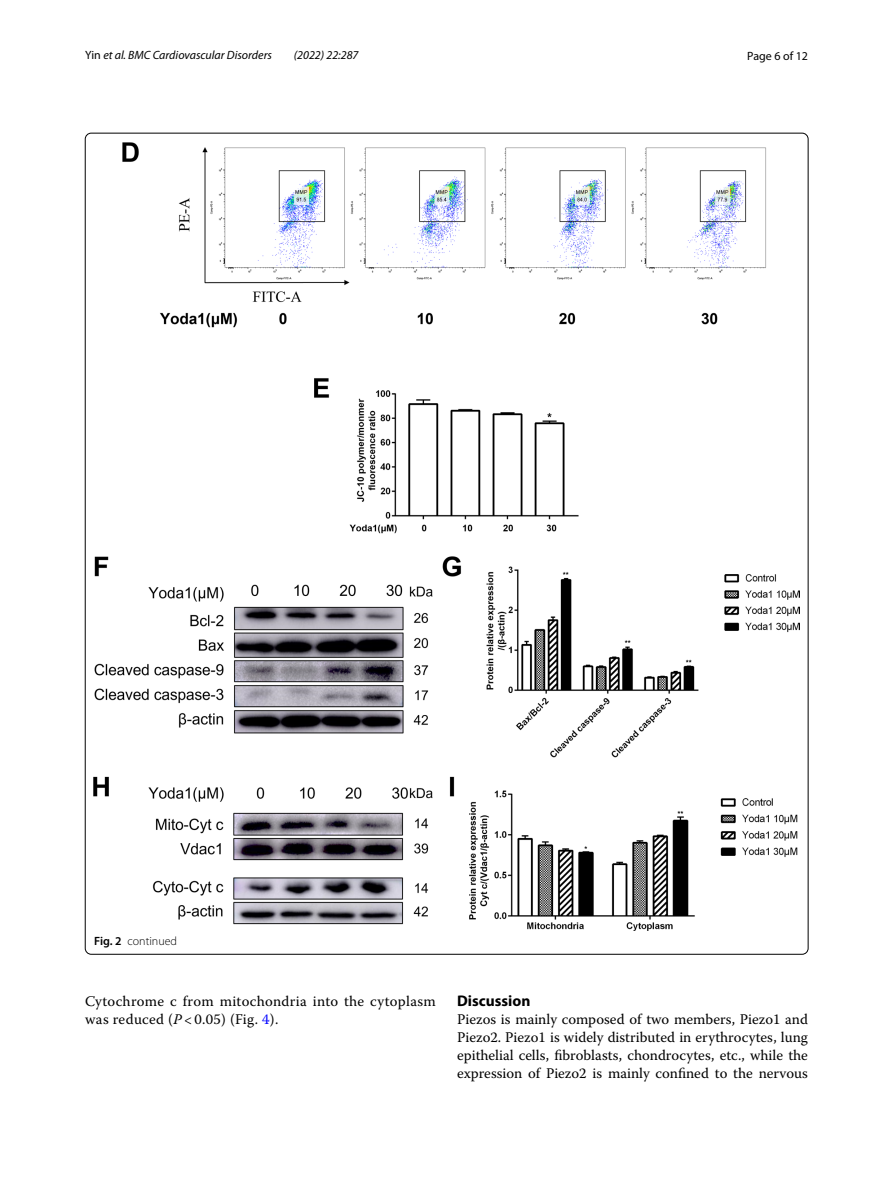
<style>
.page{position:relative;width:893px;height:1187px;background:#fff}
.page>*{position:absolute;margin:0;border:0;box-sizing:border-box;transform-origin:0 0}
.t1{font:700 15.45px "Myriad Pro";color:#000}
.t2{font:14.7px/18px "Warnock Pro";letter-spacing:.015em;color:#000}
.t3{font:italic 12px "Myriad Pro";color:#000}
.t4{font:300 12px "Myriad Pro";color:#000}
.t5{font:12px "Myriad Pro";color:#000}
.s1{font-style:normal}
.s2{font-weight:600}
.s3{font-style:italic}
.s4{color:#00f}
</style>
<div class="page">
<img style="left:94px;top:142px;width:706px;height:788px">
<p class="t3" style="left:85px;top:48px;width:188px"><span class="s1">Yin</span> et al. BMC Cardiovascular Disorders</p>
<p class="t3" style="left:294px;top:48px;width:66px">(2022) 22:287</p>
<p class="t5" style="left:747px;top:48px;width:62px">Page 6 of 12</p>
<p class="t4" style="left:94px;top:934px;width:84px"><span class="s2">Fig. 2</span> continued</p>
<p class="t2" style="left:85px;top:991px;width:352px">Cytochrome c from mitochondria into the cytoplasm was reduced (<span class="s3">P</span> &lt; 0.05) (Fig. <span class="s4">4</span>).</p>
<p class="t1" style="left:457px;top:991px;width:75px">Discussion</p>
<p class="t2" style="left:457px;top:1010px;width:352px;text-align:justify">Piezos is mainly composed of two members, Piezo1 and Piezo2. Piezo1 is widely distributed in erythrocytes, lung epithelial cells, fibroblasts, chondrocytes, etc., while the expression of Piezo2 is mainly confined to the nervous</p>
</div>
